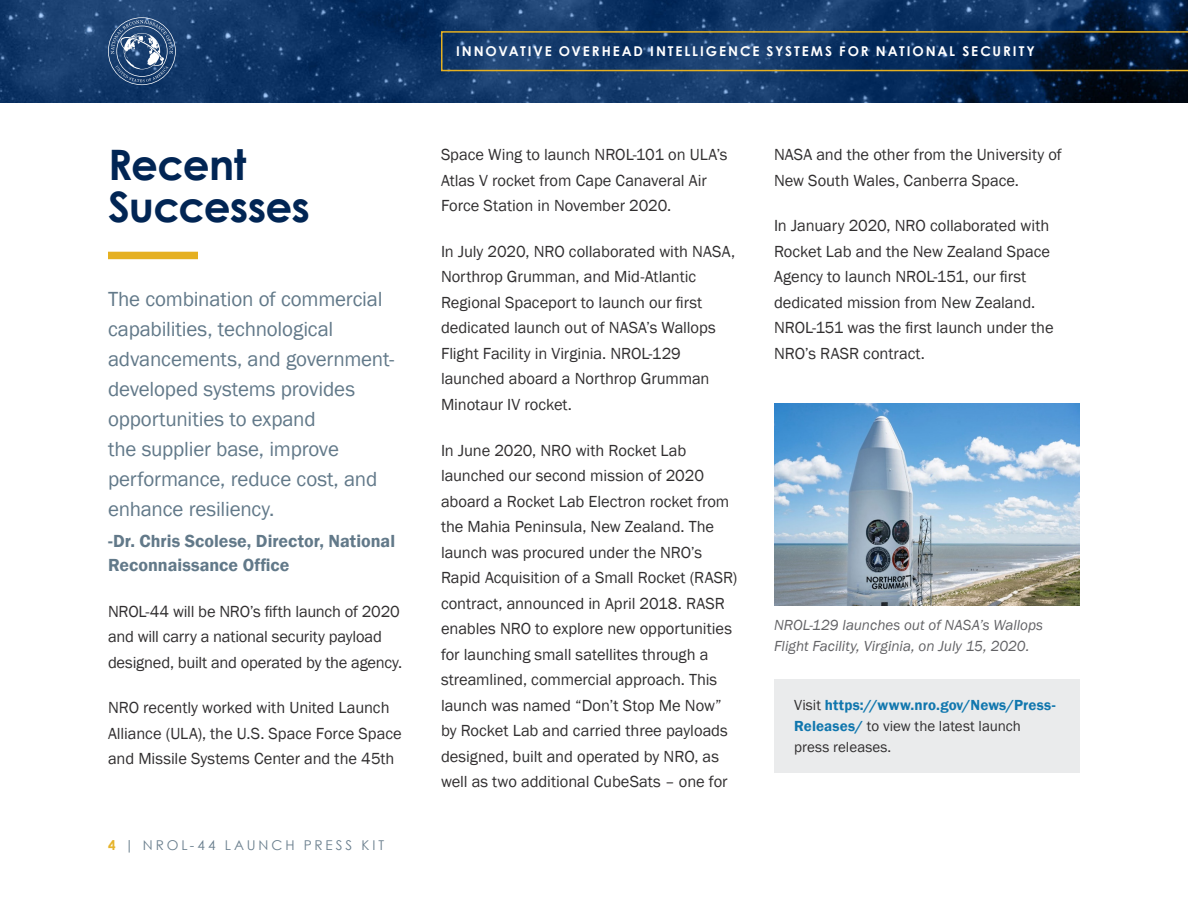
<style>
.page{position:relative;width:1188px;height:918px;background:#fff}
.page>*{position:absolute;margin:0;border:0;box-sizing:border-box;transform-origin:0 0}
.Page_Title{font:700 42px/42px "Century Gothic";letter-spacing:-.02em;color:#012554}
.Intro_Paragraph{font:21px/30px "Franklin Gothic";letter-spacing:-.01em;color:#627989}
.Quote_Author{font:600 18px/24px "Franklin Gothic";color:#627989}
.Body{font:16.5px/25.5px "Franklin Gothic";letter-spacing:-.005em;color:#312f30}
.Tonebox_Text{font:15px/21px "Franklin Gothic";color:#312f30}
.Photo_Caption{font:italic 15px/21px "Franklin Gothic";color:#636366}
.t1{font:700 13.5px "Century Gothic";letter-spacing:.14em;color:#fff}
.t2{font:13.5px "Century Gothic";letter-spacing:.22em;color:#697e8d}
.s1{font-weight:700;color:#e6b42c}
.s2{font-weight:600;color:#1177ae}
</style>
<div class="page">
<img style="left:0;top:0;width:1188px;height:102px">
<svg style="left:441px;top:31px;width:747px;height:40px;background:#1d3958"></svg>
<svg style="left:108px;top:17px;width:68px;height:68px;background:#416088"></svg>
<div style="left:108px;top:252px;width:90px;height:7px;background:#e5b021"></div>
<img style="left:774px;top:404px;width:306px;height:201px">
<div style="left:774px;top:679px;width:306px;height:93px;background:#eaebec"></div>
<p class="Page_Title" style="left:108px;top:142px;width:204px">Recent<br>Successes</p>
<p class="Intro_Paragraph" style="left:108px;top:284px;width:288px">The combination of commercial capabilities, technological advancements, and government&shy;developed systems provides opportunities to expand<br>the supplier base, improve performance, reduce cost, and enhance resiliency.</p>
<p class="Quote_Author" style="left:108px;top:529px;width:289px">-Dr. Chris Scolese, Director, National<br>Reconnaissance Office</p>
<p class="Body" style="left:108px;top:599px;width:296px">NROL-44 will be NRO’s fifth launch of 2020 and will carry a national security payload designed, built and operated by the agency.</p>
<p class="Body" style="left:108px;top:695px;width:295px">NRO recently worked with United Launch<br>Alliance (ULA), the U.S. Space Force Space and Missile Systems Center and the 45th</p>
<p class="t2" style="left:108px;top:836px;width:278px"><span class="s1">4</span> | NROL-44 LAUNCH PRESS KIT</p>
<p class="t1" style="left:456px;top:41px;width:580px">INNOVATIVE OVERHEAD INTELLIGENCE SYSTEMS FOR NATIONAL SECURITY</p>
<p class="Body" style="left:441px;top:142px;width:288px">Space Wing to launch NROL-101 on ULA’s<br>Atlas V rocket from Cape Canaveral Air<br>Force Station in November 2020.</p>
<p class="Body" style="left:441px;top:239px;width:296px">In July 2020, NRO collaborated with NASA, Northrop Grumman, and Mid-Atlantic Regional Spaceport to launch our first dedicated launch out of NASA’s Wallops Flight Facility in Virginia. NROL-129 launched aboard a Northrop Grumman Minotaur IV rocket.</p>
<p class="Body" style="left:441px;top:438px;width:298px">In June 2020, NRO with Rocket Lab launched our second mission of 2020 aboard a Rocket Lab Electron rocket from the Mahia Peninsula, New Zealand. The launch was procured under the NRO’s Rapid Acquisition of a Small Rocket (RASR) contract, announced in April 2018. RASR enables NRO to explore new opportunities for launching small satellites through a streamlined, commercial approach. This launch was named “Don’t Stop Me Now” by Rocket Lab and carried three payloads designed, built and operated by NRO, as well as two additional CubeSats – one for</p>
<p class="Body" style="left:774px;top:142px;width:289px">NASA and the other from the University of<br>New South Wales, Canberra Space.</p>
<p class="Body" style="left:774px;top:213px;width:281px">In January 2020, NRO collaborated with Rocket Lab and the New Zealand Space Agency to launch NROL-151, our first dedicated mission from New Zealand.<br>NROL-151 was the first launch under the NRO’s RASR contract.</p>
<p class="Photo_Caption" style="left:774px;top:615px;width:271px">NROL-129 launches out of NASA’s Wallops<br>Flight Facility, Virginia, on July 15, 2020.</p>
<p class="Tonebox_Text" style="left:794px;top:695px;width:263px">Visit <span class="s2">https://www.nro.gov/News/Press-<br>Releases/</span> to view the latest launch press releases.</p>
</div>
